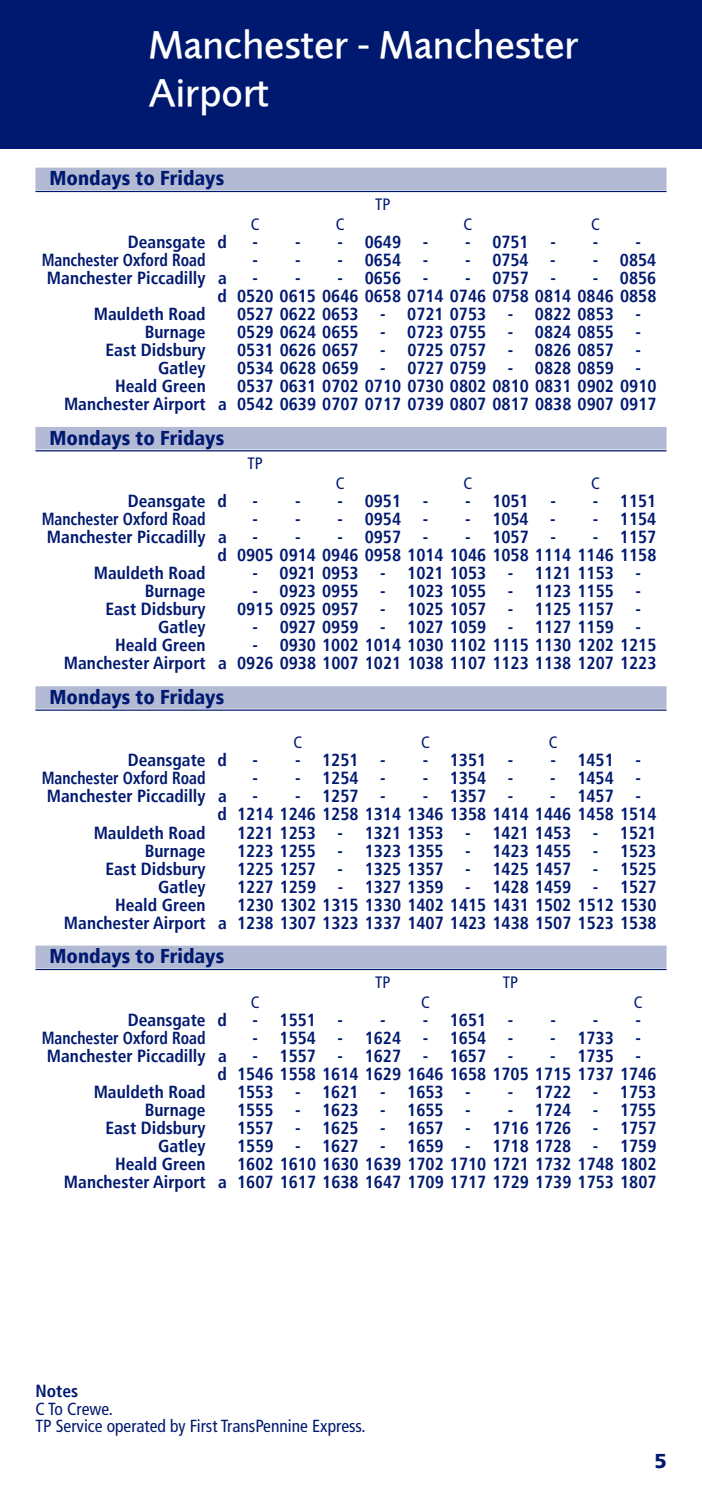
<style>
.page{position:relative;width:702px;height:1489px;background:#fff}
.page>*{position:absolute;margin:0;border:0;box-sizing:border-box;transform-origin:0 0}
.t1{font:500 40px/48px "Foundry Sans";color:#fff}
.t2{font:900 condensed 20px "Frutiger LT";color:#001970}
.t3{font:900 20px "Frutiger LT";color:#001970}
.t4{font:700 condensed 17.5px/18px "Frutiger LT";color:#001970;text-align:right}
.t5{font:700 condensed 17.5px "Frutiger LT";color:#001970;scale:.9 1}
.t6{font:condensed 17.5px/17.5px "Frutiger LT";color:#001970}
.t7{font:condensed 16.5px "Frutiger LT";color:#001970}
</style>
<div class="page">
<div style="left:0;top:0;width:702px;height:149px;background:#001970"></div>
<div style="left:35px;top:168px;width:631px;height:22px;background:#b3bad4"></div>
<hr style="left:35px;top:191px;width:631px;height:1px;background:#001970">
<div style="left:35px;top:427px;width:631px;height:22px;background:#b3bad4"></div>
<hr style="left:35px;top:450px;width:631px;height:1px;background:#001970">
<div style="left:35px;top:686px;width:631px;height:22px;background:#b3bad4"></div>
<hr style="left:35px;top:709px;width:631px;height:1px;background:#001970">
<div style="left:35px;top:945px;width:631px;height:23px;background:#b3bad4"></div>
<hr style="left:35px;top:968px;width:631px;height:2px;background:#001970">
<h1 class="t1" style="left:149px;top:20px;width:431px">Manchester - Manchester<br>Airport</h1>
<p class="t2" style="left:50px;top:166px;width:176px">Mondays to Fridays</p>
<p class="t7" style="left:375px;top:195px;width:17px">TP</p>
<p class="t7" style="left:251px;top:214px;width:10px">C</p>
<p class="t7" style="left:336px;top:214px;width:10px">C</p>
<p class="t7" style="left:463px;top:214px;width:10px">C</p>
<p class="t7" style="left:591px;top:214px;width:10px">C</p>
<p class="t4" style="left:128px;top:233px;width:101px">Deansgate d</p>
<p class="t4" style="left:252px;top:233px;width:50px">- -</p>
<p class="t4" style="left:337px;top:233px;width:92px">- 0649 -</p>
<p class="t4" style="left:465px;top:233px;width:92px">- 0751 -</p>
<p class="t4" style="left:593px;top:233px;width:50px">- -</p>
<p class="t5" style="left:42px;top:249px;width:183px">Manchester Oxford Road</p>
<p class="t4" style="left:252px;top:251px;width:50px">- -</p>
<p class="t4" style="left:337px;top:251px;width:92px">- 0654 -</p>
<p class="t4" style="left:465px;top:251px;width:92px">- 0754 -</p>
<p class="t4" style="left:593px;top:251px;width:65px">- 0854</p>
<p class="t4" style="left:47px;top:269px;width:181px">Manchester Piccadilly a</p>
<p class="t4" style="left:252px;top:269px;width:50px">- -</p>
<p class="t4" style="left:337px;top:269px;width:92px">- 0656 -</p>
<p class="t4" style="left:465px;top:269px;width:92px">- 0757 -</p>
<p class="t4" style="left:217px;top:269px;width:440px">- 0856<br>d 0520 0615 0646 0658 0714 0746 0758 0814 0846 0858</p>
<p class="t4" style="left:94px;top:305px;width:113px">Mauldeth Road</p>
<p class="t4" style="left:237px;top:305px;width:405px">0527 0622 0653 - 0721 0753 - 0822 0853 -</p>
<p class="t4" style="left:145px;top:323px;width:62px">Burnage</p>
<p class="t4" style="left:237px;top:323px;width:405px">0529 0624 0655 - 0723 0755 - 0824 0855 -</p>
<p class="t4" style="left:105px;top:341px;width:102px">East Didsbury</p>
<p class="t4" style="left:237px;top:341px;width:405px">0531 0626 0657 - 0725 0757 - 0826 0857 -</p>
<p class="t4" style="left:158px;top:359px;width:49px">Gatley</p>
<p class="t4" style="left:237px;top:359px;width:405px">0534 0628 0659 - 0727 0759 - 0828 0859 -</p>
<p class="t4" style="left:115px;top:377px;width:92px">Heald Green</p>
<p class="t4" style="left:64px;top:377px;width:594px">0537 0631 0702 0710 0730 0802 0810 0831 0902 0910<br>Manchester Airport a 0542 0639 0707 0717 0739 0807 0817 0838 0907 0917</p>
<p class="t2" style="left:50px;top:425px;width:176px">Mondays to Fridays</p>
<p class="t7" style="left:247px;top:454px;width:17px">TP</p>
<p class="t7" style="left:336px;top:474px;width:10px">C</p>
<p class="t7" style="left:463px;top:474px;width:10px">C</p>
<p class="t7" style="left:591px;top:474px;width:10px">C</p>
<p class="t4" style="left:128px;top:492px;width:101px">Deansgate d</p>
<p class="t4" style="left:252px;top:492px;width:50px">- -</p>
<p class="t4" style="left:337px;top:492px;width:92px">- 0951 -</p>
<p class="t4" style="left:465px;top:492px;width:92px">- 1051 -</p>
<p class="t4" style="left:593px;top:492px;width:65px">- 1151</p>
<p class="t5" style="left:42px;top:508px;width:183px">Manchester Oxford Road</p>
<p class="t4" style="left:252px;top:510px;width:50px">- -</p>
<p class="t4" style="left:337px;top:510px;width:92px">- 0954 -</p>
<p class="t4" style="left:465px;top:510px;width:92px">- 1054 -</p>
<p class="t4" style="left:593px;top:510px;width:65px">- 1154</p>
<p class="t4" style="left:47px;top:528px;width:181px">Manchester Piccadilly a</p>
<p class="t4" style="left:252px;top:528px;width:50px">- -</p>
<p class="t4" style="left:337px;top:528px;width:92px">- 0957 -</p>
<p class="t4" style="left:465px;top:528px;width:92px">- 1057 -</p>
<p class="t4" style="left:217px;top:528px;width:440px">- 1157<br>d 0905 0914 0946 0958 1014 1046 1058 1114 1146 1158</p>
<p class="t4" style="left:94px;top:564px;width:113px">Mauldeth Road</p>
<p class="t4" style="left:252px;top:564px;width:390px">- 0921 0953 - 1021 1053 - 1121 1153 -</p>
<p class="t4" style="left:145px;top:582px;width:62px">Burnage</p>
<p class="t4" style="left:252px;top:582px;width:390px">- 0923 0955 - 1023 1055 - 1123 1155 -</p>
<p class="t4" style="left:105px;top:600px;width:102px">East Didsbury</p>
<p class="t4" style="left:237px;top:600px;width:405px">0915 0925 0957 - 1025 1057 - 1125 1157 -</p>
<p class="t4" style="left:158px;top:618px;width:49px">Gatley</p>
<p class="t4" style="left:252px;top:618px;width:390px">- 0927 0959 - 1027 1059 - 1127 1159 -</p>
<p class="t4" style="left:115px;top:636px;width:92px">Heald Green</p>
<p class="t4" style="left:64px;top:636px;width:594px">- 0930 1002 1014 1030 1102 1115 1130 1202 1215<br>Manchester Airport a 0926 0938 1007 1021 1038 1107 1123 1138 1207 1223</p>
<p class="t2" style="left:50px;top:684px;width:176px">Mondays to Fridays</p>
<p class="t7" style="left:293px;top:733px;width:10px">C</p>
<p class="t7" style="left:421px;top:733px;width:10px">C</p>
<p class="t7" style="left:548px;top:733px;width:10px">C</p>
<p class="t4" style="left:128px;top:751px;width:101px">Deansgate d</p>
<p class="t4" style="left:252px;top:751px;width:135px">- - 1251 -</p>
<p class="t4" style="left:422px;top:751px;width:92px">- 1351 -</p>
<p class="t4" style="left:550px;top:751px;width:92px">- 1451 -</p>
<p class="t5" style="left:42px;top:768px;width:183px">Manchester Oxford Road</p>
<p class="t4" style="left:252px;top:769px;width:135px">- - 1254 -</p>
<p class="t4" style="left:422px;top:769px;width:92px">- 1354 -</p>
<p class="t4" style="left:550px;top:769px;width:92px">- 1454 -</p>
<p class="t4" style="left:47px;top:787px;width:181px">Manchester Piccadilly a</p>
<p class="t4" style="left:252px;top:787px;width:135px">- - 1257 -</p>
<p class="t4" style="left:422px;top:787px;width:92px">- 1357 -</p>
<p class="t4" style="left:217px;top:787px;width:440px;text-align:left;text-indent:333px">- 1457 -<br>d 1214 1246 1258 1314 1346 1358 1414 1446 1458 1514</p>
<p class="t4" style="left:94px;top:823px;width:113px">Mauldeth Road</p>
<p class="t4" style="left:237px;top:823px;width:421px">1221 1253 - 1321 1353 - 1421 1453 - 1521</p>
<p class="t4" style="left:145px;top:841px;width:62px">Burnage</p>
<p class="t4" style="left:237px;top:841px;width:421px">1223 1255 - 1323 1355 - 1423 1455 - 1523</p>
<p class="t4" style="left:105px;top:859px;width:102px">East Didsbury</p>
<p class="t4" style="left:237px;top:859px;width:421px">1225 1257 - 1325 1357 - 1425 1457 - 1525</p>
<p class="t4" style="left:158px;top:877px;width:49px">Gatley</p>
<p class="t4" style="left:237px;top:877px;width:421px">1227 1259 - 1327 1359 - 1428 1459 - 1527</p>
<p class="t4" style="left:115px;top:895px;width:92px">Heald Green</p>
<p class="t4" style="left:64px;top:895px;width:594px">1230 1302 1315 1330 1402 1415 1431 1502 1512 1530<br>Manchester Airport a 1238 1307 1323 1337 1407 1423 1438 1507 1523 1538</p>
<p class="t2" style="left:50px;top:944px;width:176px">Mondays to Fridays</p>
<p class="t7" style="left:375px;top:972px;width:17px">TP</p>
<p class="t7" style="left:503px;top:972px;width:17px">TP</p>
<p class="t7" style="left:251px;top:992px;width:10px">C</p>
<p class="t7" style="left:421px;top:992px;width:10px">C</p>
<p class="t7" style="left:633px;top:992px;width:10px">C</p>
<p class="t4" style="left:128px;top:1010px;width:101px">Deansgate d</p>
<p class="t4" style="left:252px;top:1010px;width:92px">- 1551 -</p>
<p class="t4" style="left:380px;top:1010px;width:135px">- - 1651 -</p>
<p class="t4" style="left:550px;top:1010px;width:50px">- -</p>
<p class="t4" style="left:635px;top:1010px;width:7px">-</p>
<p class="t5" style="left:42px;top:1027px;width:183px">Manchester Oxford Road</p>
<p class="t4" style="left:252px;top:1028px;width:262px">- 1554 - 1624 - 1654 -</p>
<p class="t4" style="left:550px;top:1028px;width:92px">- 1733 -</p>
<p class="t4" style="left:47px;top:1046px;width:181px">Manchester Piccadilly a</p>
<p class="t4" style="left:252px;top:1046px;width:262px">- 1557 - 1627 - 1657 -</p>
<p class="t4" style="left:217px;top:1046px;width:440px;text-align:left;text-indent:333px">- 1735 -<br>d 1546 1558 1614 1629 1646 1658 1705 1715 1737 1746</p>
<p class="t4" style="left:94px;top:1082px;width:113px">Mauldeth Road</p>
<p class="t4" style="left:237px;top:1082px;width:235px">1553 - 1621 - 1653 -</p>
<p class="t4" style="left:508px;top:1082px;width:150px">- 1722 - 1753</p>
<p class="t4" style="left:145px;top:1100px;width:62px">Burnage</p>
<p class="t4" style="left:237px;top:1100px;width:235px">1555 - 1623 - 1655 -</p>
<p class="t4" style="left:508px;top:1100px;width:150px">- 1724 - 1755</p>
<p class="t4" style="left:105px;top:1118px;width:102px">East Didsbury</p>
<p class="t4" style="left:237px;top:1118px;width:421px">1557 - 1625 - 1657 - 1716 1726 - 1757</p>
<p class="t4" style="left:158px;top:1136px;width:49px">Gatley</p>
<p class="t4" style="left:237px;top:1136px;width:421px">1559 - 1627 - 1659 - 1718 1728 - 1759</p>
<p class="t4" style="left:115px;top:1154px;width:92px">Heald Green</p>
<p class="t4" style="left:64px;top:1154px;width:594px">1602 1610 1630 1639 1702 1710 1721 1732 1748 1802<br>Manchester Airport a 1607 1617 1638 1647 1709 1717 1729 1739 1753 1807</p>
<p class="t4" style="left:35px;top:1381px;width:44px">Notes</p>
<p class="t6" style="left:35px;top:1399px;width:331px">C To Crewe.<br>TP Service operated by First TransPennine Express.</p>
<p class="t3" style="left:654px;top:1448px;width:14px">5</p>
</div>
